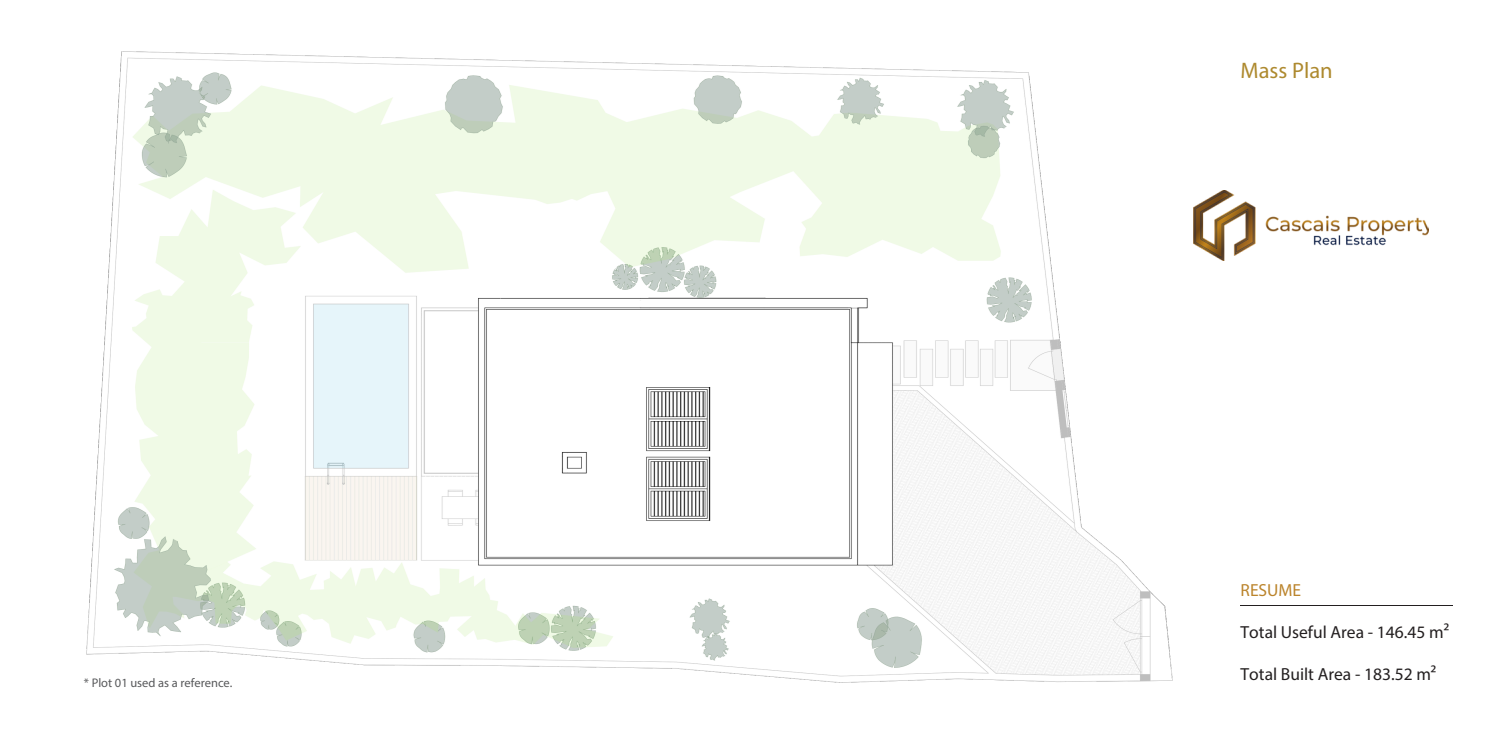
<style>
.page{position:relative;width:1489px;height:744px;background:#fff}
.page>*{position:absolute;margin:0;border:0;box-sizing:border-box;transform-origin:0 0}
.t1{font:22.5px "Myriad Pro";color:#ae8a2f}
.t2{font:17.5px "Myriad Pro";color:#231f20}
.t3{font:17.5px "Myriad Pro";color:#bb842c}
.t4{font:12.5px "Myriad Pro";color:#58595b}
</style>
<div class="page">
<img style="left:86px;top:51px;width:1087px;height:632px">
<hr style="left:1240px;top:605px;width:212px;height:1px;background:#231f20">
<img style="left:1193px;top:190px;width:236px;height:71px">
<h2 class="t4" style="left:84px;top:677px;width:150px">* Plot 01 used as a reference.</h2>
<p class="t1" style="left:1240px;top:61px;width:94px">Mass Plan</p>
<p class="t3" style="left:1240px;top:582px;width:62px">RESUME</p>
<p class="t2" style="left:1240px;top:624px;width:210px">Total Useful Area - 146.45 m²</p>
<h1 class="t2" style="left:1240px;top:666px;width:197px">Total Built Area - 183.52 m²</h1>
</div>
